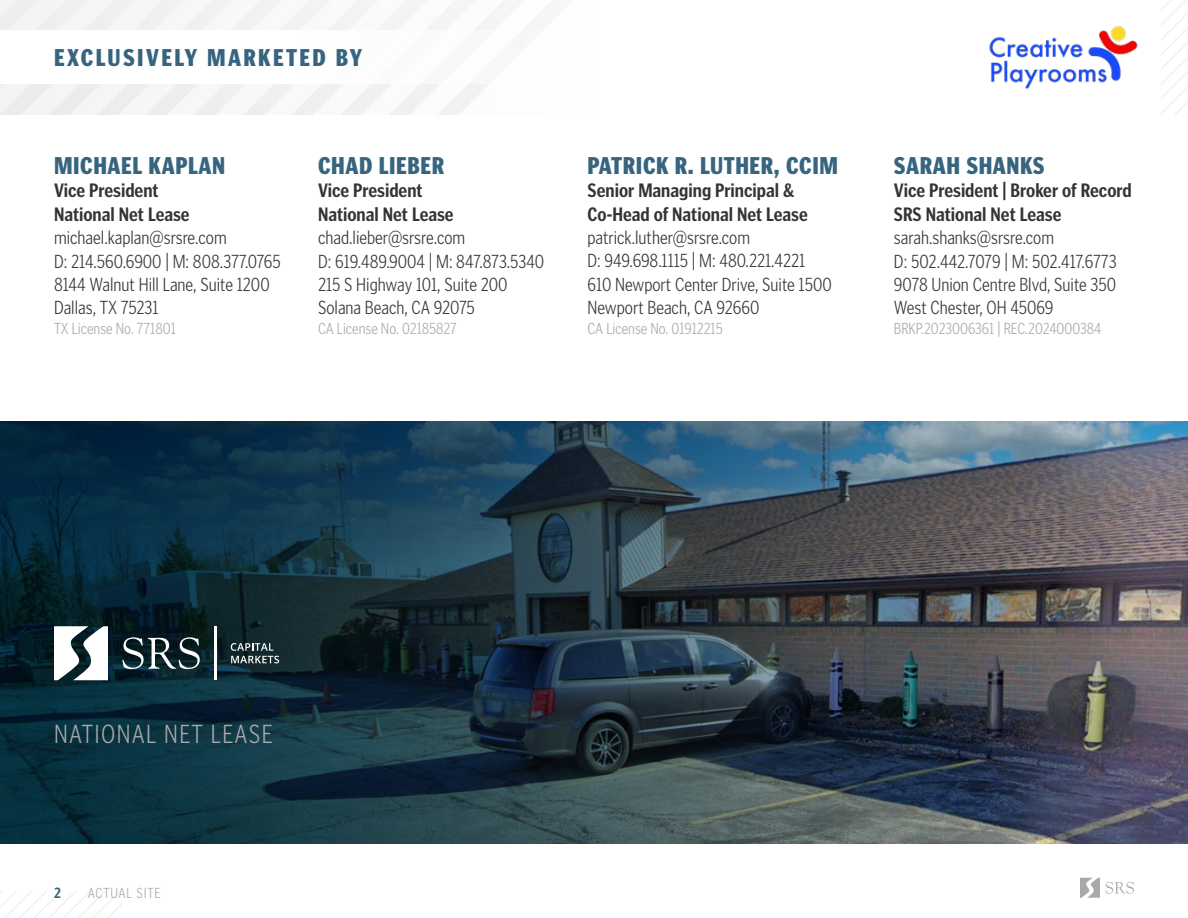
<style>
.page{position:relative;width:1188px;height:918px;background:#fff}
.page>*{position:absolute;margin:0;border:0;box-sizing:border-box;transform-origin:0 0}
.t1{font:300 27px "Poynter Gothic Text Cond";letter-spacing:.05em;color:#aaa9aa}
.t2{font:900 24px "Poynter Gothic Text Cond";letter-spacing:.025em;color:#37657f}
.t3{font:900 24px "Poynter Gothic Text Cond";letter-spacing:.1em;color:#37657f}
.t4{font:300 19.5px/23.4px "Poynter Gothic Text Cond";color:#343433}
.t5{font:700 19.5px/23.4px "Poynter Gothic Text Cond";color:#343433}
.t6{font:300 16.5px "Poynter Gothic Text Cond";color:#aaa9aa}
.t7{font:300 15px "Poynter Gothic Text Cond";letter-spacing:.05em;color:#aaa9aa}
.t8{font:700 15px "Poynter Gothic Text Cond";color:#37657f}
</style>
<div class="page">
<img style="left:1134px;top:421px;width:54px;height:423px">
<img style="left:0;top:421px;width:1134px;height:423px">
<svg style="left:0;top:891px;width:122px;height:27px"></svg>
<svg style="left:1080px;top:878px;width:54px;height:20px"></svg>
<svg style="left:0;top:0;width:538px;height:115px"></svg>
<svg style="left:1161px;top:0;width:27px;height:115px"></svg>
<div style="left:0;top:30px;width:594px;height:54px;background:#fff"></div>
<svg style="left:122px;top:637px;width:78px;height:32px"></svg>
<svg style="left:54px;top:626px;width:54px;height:54px"></svg>
<svg style="left:231px;top:643px;width:48px;height:20px"></svg>
<hr style="left:214px;top:626px;width:3px;height:54px;background:#fff">
<img style="left:989px;top:25px;width:149px;height:64px">
<p class="t3" style="left:54px;top:44px;width:310px">EXCLUSIVELY MARKETED BY</p>
<p class="t2" style="left:54px;top:152px;width:173px">MICHAEL KAPLAN</p>
<p class="t5" style="left:54px;top:179px;width:137px">Vice President<br>National Net Lease</p>
<p class="t4" style="left:54px;top:226px;width:228px">michael.kaplan@srsre.com<br>D: 214.560.6900 | M: 808.377.0765<br>8144 Walnut Hill Lane, Suite 1200<br>Dallas, TX 75231</p>
<p class="t6" style="left:54px;top:320px;width:123px">TX License No. 771801</p>
<p class="t2" style="left:318px;top:152px;width:128px">CHAD LIEBER</p>
<p class="t5" style="left:318px;top:179px;width:137px">Vice President<br>National Net Lease</p>
<p class="t4" style="left:318px;top:226px;width:228px">chad.lieber@srsre.com<br>D: 619.489.9004 | M: 847.873.5340<br>215 S Highway 101, Suite 200<br>Solana Beach, CA 92075</p>
<p class="t6" style="left:318px;top:320px;width:140px">CA License No. 02185827</p>
<p class="t2" style="left:588px;top:152px;width:252px">PATRICK R. LUTHER, CCIM</p>
<p class="t5" style="left:588px;top:179px;width:222px">Senior Managing Principal &amp;<br>Co-Head of National Net Lease</p>
<p class="t4" style="left:588px;top:226px;width:246px">patrick.luther@srsre.com<br>D: 949.698.1115 | M: 480.221.4221<br>610 Newport Center Drive, Suite 1500<br>Newport Beach, CA 92660</p>
<p class="t6" style="left:588px;top:320px;width:137px">CA License No. 01912215</p>
<p class="t2" style="left:894px;top:152px;width:152px">SARAH SHANKS</p>
<p class="t5" style="left:894px;top:179px;width:239px">Vice President | Broker of Record<br>SRS National Net Lease</p>
<p class="t4" style="left:894px;top:226px;width:224px">sarah.shanks@srsre.com<br>D: 502.442.7079 | M: 502.417.6773<br>9078 Union Centre Blvd, Suite 350<br>West Chester, OH 45069</p>
<p class="t6" style="left:894px;top:320px;width:209px">BRKP.2023006361 | REC.2024000384</p>
<h1 class="t1" style="left:54px;top:719px;width:220px">NATIONAL NET LEASE</h1>
<p class="t8" style="left:54px;top:884px;width:8px">2</p>
<p class="t7" style="left:88px;top:885px;width:74px">ACTUAL SITE</p>
</div>
